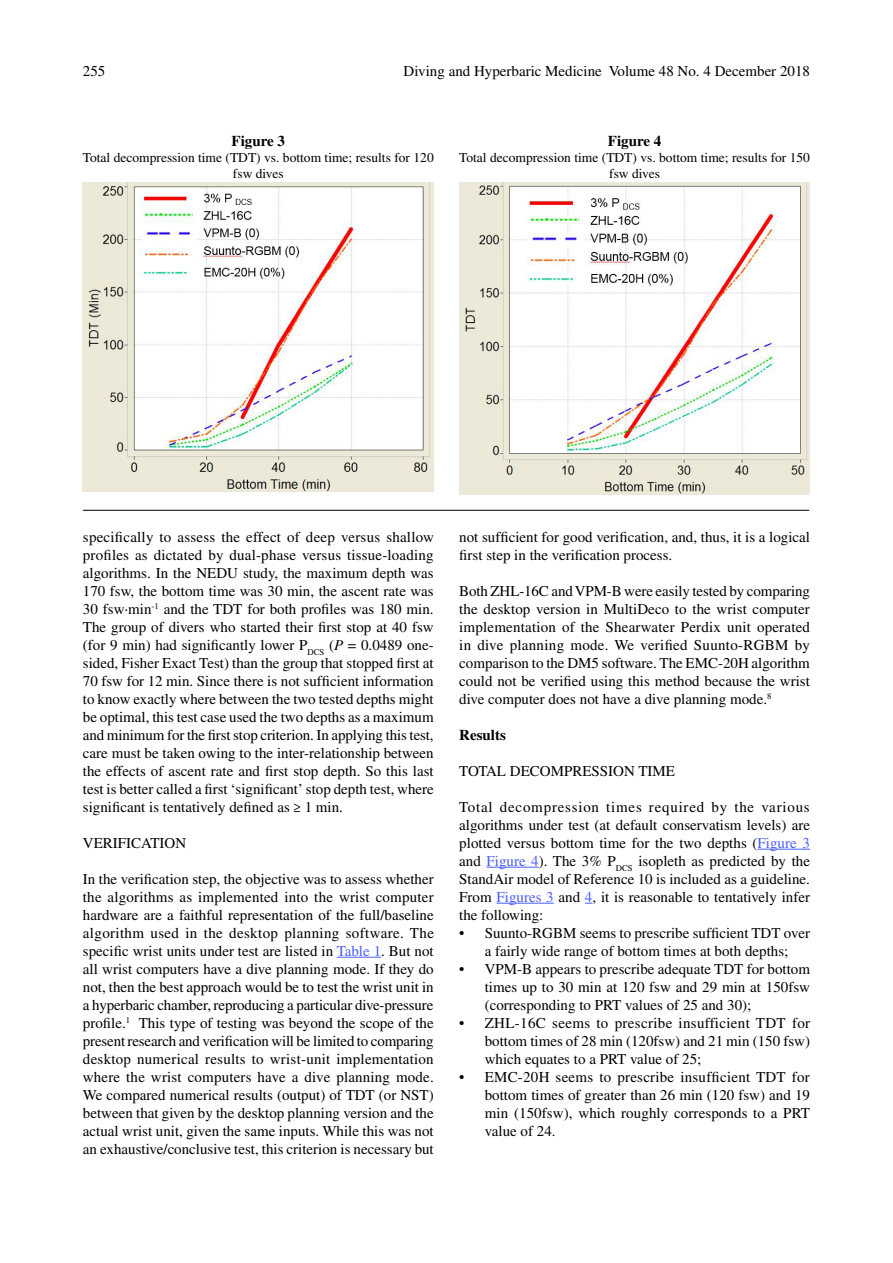
<style>
.page{position:relative;width:893px;height:1263px;background:#fff}
.page>*{position:absolute;margin:0;border:0;box-sizing:border-box;transform-origin:0 0}
.t1{font:15px/18px "Times LT Std";color:#000;text-align:justify}
.t2{font:15px "Times";color:#000}
.t3{font:700 15px "Times LT Std";color:#000}
.t4{font:13.5px/16.2px "Times LT Std";color:#000;text-align:center}
.s1{font-style:italic}
.s2{color:#4b5eff}
</style>
<div class="page">
<hr style="left:337px;top:957px;width:44px;height:1px;background:#4b5eff">
<hr style="left:757px;top:849px;width:53px;height:1px;background:#4b5eff">
<hr style="left:486px;top:867px;width:53px;height:1px;background:#4b5eff">
<hr style="left:496px;top:903px;width:58px;height:1px;background:#4b5eff">
<img style="left:83px;top:183px;width:350px;height:309px">
<hr style="left:83px;top:510px;width:726px;height:1px;background:#000">
<img style="left:459px;top:183px;width:350px;height:312px">
<p class="t2" style="left:83px;top:62px;width:24px">255</p>
<p class="t2" style="left:404px;top:62px;width:408px">Diving and Hyperbaric Medicine Volume 48 No. 4 December 2018</p>
<p class="t3" style="left:232px;top:132px;width:55px">Figure 3</p>
<p class="t4" style="left:83px;top:149px;width:352px">Total decompression time (TDT) vs. bottom time; results for 120 fsw dives</p>
<p class="t3" style="left:608px;top:132px;width:55px">Figure 4</p>
<p class="t4" style="left:459px;top:149px;width:352px">Total decompression time (TDT) vs. bottom time; results for 150 fsw dives</p>
<p class="t1" style="left:83px;top:527px;width:352px">specifically to assess the effect of deep versus shallow profiles as dictated by dual-phase versus tissue-loading algorithms. In the NEDU study, the maximum depth was 170 fsw, the bottom time was 30 min, the ascent rate was 30 fsw∙min<sup>-1</sup> and the TDT for both profiles was 180 min.<br>The group of divers who started their first stop at 40 fsw (for 9 min) had significantly lower P<sub>DCS</sub> (<span class="s1">P</span> = 0.0489 one&shy;sided, Fisher Exact Test) than the group that stopped first at 70 fsw for 12 min. Since there is not sufficient information to know exactly where between the two tested depths might be optimal, this test case used the two depths as a maximum and minimum for the first stop criterion. In applying this test, care must be taken owing to the inter-relationship between the effects of ascent rate and first stop depth. So this last test is better called a first ‘significant’ stop depth test, where significant is tentatively defined as ≥ 1 min.</p>
<p class="t1" style="left:83px;top:833px;width:105px">VERIFICATION</p>
<p class="t1" style="left:83px;top:869px;width:353px">In the verification step, the objective was to assess whether the algorithms as implemented into the wrist computer hardware are a faithful representation of the full/baseline algorithm used in the desktop planning software. The specific wrist units under test are listed in <span class="s2">Table 1</span>. But not all wrist computers have a dive planning mode. If they do not, then the best approach would be to test the wrist unit in a hyperbaric chamber, reproducing a particular dive-pressure profile.<sup>1</sup> This type of testing was beyond the scope of the present research and verification will be limited to comparing desktop numerical results to wrist-unit implementation where the wrist computers have a dive planning mode.<br>We compared numerical results (output) of TDT (or NST) between that given by the desktop planning version and the actual wrist unit, given the same inputs. While this was not an exhaustive/conclusive test, this criterion is necessary but</p>
<p class="t1" style="left:459px;top:527px;width:352px">not sufficient for good verification, and, thus, it is a logical first step in the verification process.</p>
<p class="t1" style="left:459px;top:581px;width:352px">Both ZHL-16C and VPM-B were easily tested by comparing the desktop version in MultiDeco to the wrist computer implementation of the Shearwater Perdix unit operated in dive planning mode. We verified Suunto-RGBM by comparison to the DM5 software. The EMC-20H algorithm could not be verified using this method because the wrist dive computer does not have a dive planning mode.<sup>8</sup></p>
<p class="t3" style="left:459px;top:726px;width:48px">Results</p>
<p class="t1" style="left:459px;top:761px;width:217px">TOTAL DECOMPRESSION TIME</p>
<p class="t1" style="left:459px;top:797px;width:352px">Total decompression times required by the various algorithms under test (at default conservatism levels) are plotted versus bottom time for the two depths (<span class="s2">Figure 3 </span>and <span class="s2">Figure 4</span>). The 3% P<sub>DCS</sub> isopleth as predicted by the StandAir model of Reference 10 is included as a guideline.<br>From <span class="s2">Figures 3</span> and <span class="s2">4</span>, it is reasonable to tentatively infer the following:</p>
<p class="t1" style="left:459px;top:923px;width:352px;text-align:center">• Suunto-RGBM seems to prescribe sufficient TDT over a fairly wide range of bottom times at both depths;</p>
<p class="t1" style="left:485px;top:959px;width:327px;text-indent:-26px">• VPM-B appears to prescribe adequate TDT for bottom times up to 30 min at 120 fsw and 29 min at 150fsw (corresponding to PRT values of 25 and 30);</p>
<p class="t1" style="left:485px;top:1013px;width:327px;text-indent:-26px">• ZHL-16C seems to prescribe insufficient TDT for bottom times of 28 min (120fsw) and 21 min (150 fsw) which equates to a PRT value of 25;</p>
<p class="t1" style="left:485px;top:1067px;width:327px;text-indent:-26px">• EMC-20H seems to prescribe insufficient TDT for bottom times of greater than 26 min (120 fsw) and 19 min (150fsw), which roughly corresponds to a PRT value of 24.</p>
</div>
